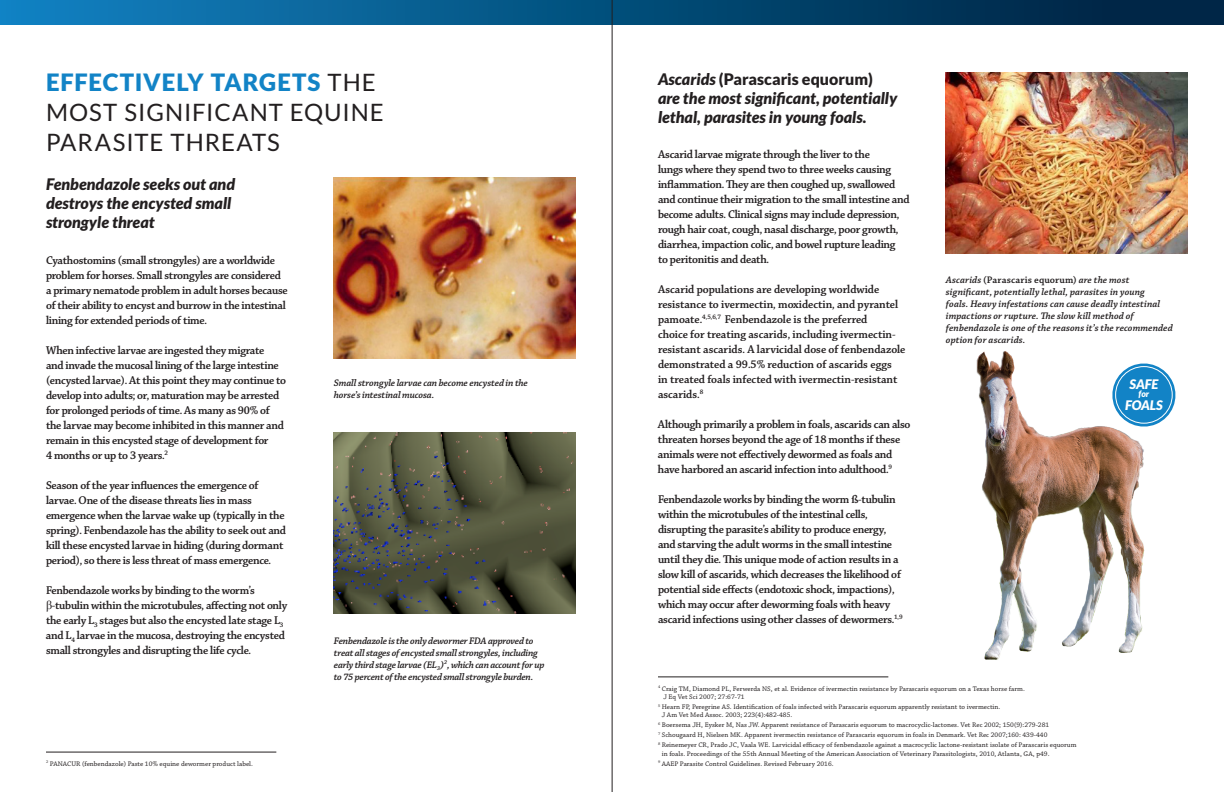
<style>
.page{position:relative;width:1224px;height:792px;background:#fff}
.page>*{position:absolute;margin:0;border:0;box-sizing:border-box;transform-origin:0 0}
.t1{font:24px/30px "Lato";letter-spacing:.04em;color:#231f20}
.t2{font:italic 900 16px/19.2px "Lato";color:#231f20}
.t3{font:italic 900 13.3px "Lato";letter-spacing:-.005em;color:#fff}
.t4{font:12px/15px "Chaparral Pro Semibold Subh";letter-spacing:-.02em;color:#231f20}
.t5{font:12px/15px "Chaparral Pro Semibold Subh";color:#231f20}
.t6{font:italic 600 10px/12px "Chaparral Pro";letter-spacing:-.01em;color:#231f20}
.t7{font:italic 900 8.8px "Lato";color:#fff}
.t8{font:7px/10px "Chaparral Pro Capt";color:#231f20}
.s1{font-weight:900;color:#1283c6}
.s2{font-style:normal}
.s3{font-family:"Times New Roman"}
</style>
<div class="page">
<hr style="left:658px;top:677px;width:230px;height:1px;background:#231f20">
<div style="left:0;top:0;width:1224px;height:24px;background:linear-gradient(to right,#0f82c1,#001e3a)"></div>
<img style="left:334px;top:177px;width:242px;height:182px">
<img style="left:946px;top:72px;width:242px;height:181px">
<img style="left:334px;top:432px;width:242px;height:181px">
<img style="left:769px;top:351px;width:376px;height:327px">
<svg style="left:1108px;top:359px;width:68px;height:72px"></svg>
<div style="left:1115px;top:366px;width:58px;height:58px;border:1px solid #fff;border-radius:50%"></div>
<hr style="left:612px;top:0;width:1px;height:792px;background:#231f20">
<hr style="left:46px;top:752px;width:230px;height:1px;background:#231f20">
<h1 class="t1" style="left:46px;top:67px;width:339px"><span class="s1">EFFECTIVELY TARGETS</span> THE<br>MOST SIGNIFICANT EQUINE<br>PARASITE THREATS</h1>
<h2 class="t2" style="left:658px;top:70px;width:241px">Ascarids <span class="s2">(Parascaris equorum) </span>are the most significant, potentially lethal, parasites in young foals.</h2>
<p class="t4" style="left:658px;top:147px;width:253px">Ascarid larvae migrate through the liver to the<br>lungs where they spend two to three weeks causing inflammation. They are then coughed up, swallowed and continue their migration to the small intestine and become adults. Clinical signs may include depression, rough hair coat, cough, nasal discharge, poor growth, diarrhea, impaction colic, and bowel rupture leading<br>to peritonitis and death.</p>
<p class="t5" style="left:658px;top:282px;width:249px">Ascarid populations are developing worldwide resistance to ivermectin, moxidectin, and pyrantel pamoate.<sup>4,5,6,7</sup> Fenbendazole is the preferred<br>choice for treating ascarids, including ivermectin&shy;resistant ascarids. A larvicidal dose of fenbendazole demonstrated a 99.5% reduction of ascarids eggs<br>in treated foals infected with ivermectin-resistant ascarids.<sup>8</sup></p>
<p class="t4" style="left:658px;top:417px;width:254px">Although primarily a problem in foals, ascarids can also threaten horses beyond the age of 18 months if these animals were not effectively dewormed as foals and have harbored an ascarid infection into adulthood.<sup>9</sup></p>
<p class="t4" style="left:658px;top:492px;width:246px">Fenbendazole works by binding the worm ß-tubulin within the microtubules of the intestinal cells, disrupting the parasite’s ability to produce energy, and starving the adult worms in the small intestine until they die. This unique mode of action results in a slow kill of ascarids, which decreases the likelihood of potential side effects (endotoxic shock, impactions), which may occur after deworming foals with heavy ascarid infections using other classes of dewormers.<sup>1,9</sup></p>
<h2 class="t2" style="left:46px;top:175px;width:191px">Fenbendazole seeks out and destroys the encysted small strongyle threat</h2>
<p class="t4" style="left:46px;top:253px;width:243px">Cyathostomins (small strongyles) are a worldwide problem for horses. Small strongyles are considered a primary nematode problem in adult horses because of their ability to encyst and burrow in the intestinal lining for extended periods of time.</p>
<p class="t4" style="left:46px;top:343px;width:242px">When infective larvae are ingested they migrate<br>and invade the mucosal lining of the large intestine (encysted larvae). At this point they may continue to develop into adults; or, maturation may be arrested for prolonged periods of time. As many as 90% of the larvae may become inhibited in this manner and remain in this encysted stage of development for<br>4 months or up to 3 years.<sup>2</sup></p>
<p class="t4" style="left:46px;top:478px;width:242px">Season of the year influences the emergence of larvae. One of the disease threats lies in mass emergence when the larvae wake up (typically in the spring). Fenbendazole has the ability to seek out and kill these encysted larvae in hiding (during dormant period), so there is less threat of mass emergence.</p>
<p class="t4" style="left:46px;top:583px;width:243px">Fenbendazole works by binding to the worm’s <span class="s3">β</span>-tubulin within the microtubules, affecting not only the early L<sub>3</sub> stages but also the encysted late stage L<sub>3 </sub>and L<sub>4</sub> larvae in the mucosa, destroying the encysted small strongyles and disrupting the life cycle.</p>
<p class="t6" style="left:334px;top:377px;width:196px">Small strongyle larvae can become encysted in the horse’s intestinal mucosa.</p>
<p class="t6" style="left:334px;top:635px;width:212px">Fenbendazole is the only dewormer FDA approved to treat all stages of encysted small strongyles, including early third stage larvae (EL<sub>3</sub>)<sup>2</sup>, which can account for up to 75 percent of the encysted small strongyle burden.</p>
<p class="t6" style="left:946px;top:274px;width:228px">Ascarids <span class="s2">(Parascaris equorum)</span> are the most significant, potentially lethal, parasites in young<br>foals. Heavy infestations can cause deadly intestinal impactions or rupture. The slow kill method of fenbendazole is one of the reasons it’s the recommended option for ascarids.</p>
<p class="t3" style="left:1129px;top:376px;width:30px">SAFE</p>
<p class="t7" style="left:1139px;top:389px;width:12px">for</p>
<p class="t3" style="left:1125px;top:397px;width:39px">FOALS</p>
<p class="t8" style="left:46px;top:759px;width:209px"><sup>2</sup> PANACUR (fenbendazole) Paste 10% equine dewormer product label.</p>
<p class="t8" style="left:663px;top:684px;width:363px;line-height:8.4px;text-indent:-5px"><sup>4</sup> Craig TM, Diamond PL, Ferwerda NS, et al. Evidence of ivermectin resistance by Parascaris equorum on a Texas horse farm.<br>J Eq Vet Sci 2007; 27:67-71</p>
<p class="t8" style="left:662px;top:703px;width:340px;line-height:8.4px;text-indent:-4px"><sup>5</sup> Hearn FP, Peregrine AS. Identification of foals infected with Parascaris equorum apparently resistant to ivermectin.<br>J Am Vet Med Assoc. 2003; 223(4):482-485.</p>
<p class="t8" style="left:658px;top:720px;width:420px"><sup>6</sup> Boersema JH, Eysker M, Nas JW. Apparent resistance of Parascaris equorum to macrocyclic-lactones. Vet Rec 2002; 150(9):279-281<br><sup>7</sup> Schougaard H, Nielsen MK. Apparent ivermectin resistance of Parascaris equorum in foals in Denmark. Vet Rec 2007;160: 439-440<br><sup>8</sup> Reinemeyer CR, Prado JC, Vaala WE. Larvicidal efficacy of fenbendazole against a macrocyclic lactone-resistant isolate of Parascaris equorum</p>
<p class="t8" style="left:658px;top:749px;width:393px;text-indent:4px">in foals. Proceedings of the 55th Annual Meeting of the American Association of Veterinary Parasitologists, 2010, Atlanta, GA, p49.<br><sup>9</sup> AAEP Parasite Control Guidelines. Revised February 2016.</p>
</div>
